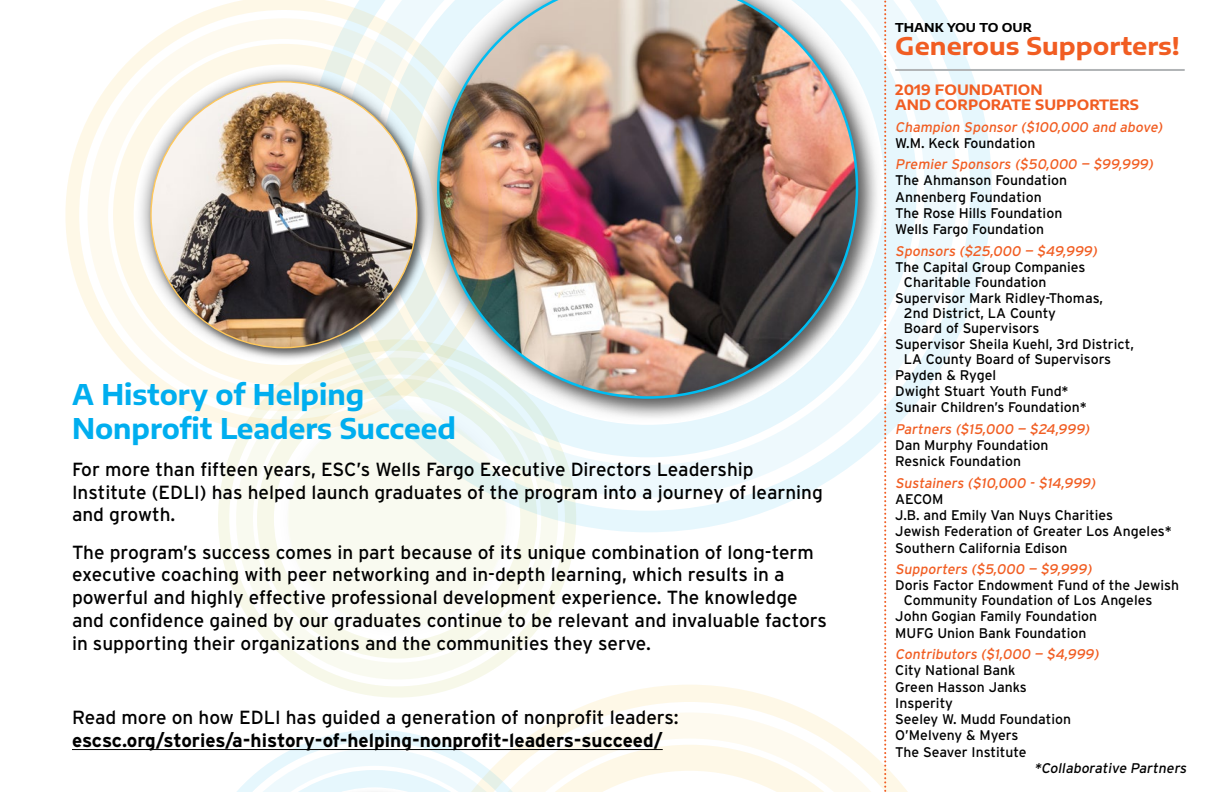
<style>
.page{position:relative;width:1224px;height:792px;background:#fff}
.page>*{position:absolute;margin:0;border:0;box-sizing:border-box;transform-origin:0 0}
.t1{font:700 28px/33.6px "Encode Sans Semi Expanded";color:#00aeef}
.t2{font:700 24px "Encode Sans Expanded";color:#f15d22}
.t3{font:19px/22.8px "Interstate";color:#000}
.t4{font:700 19px "Interstate";color:#000}
.t5{font:14px/16.2px "Interstate";color:#000}
.t6{font:italic 14px "Interstate";color:#f15d22}
.t7{font:700 14px/14.8px "Encode Sans Expanded";color:#f15d22}
.t8{font:italic 14px "Interstate";color:#000}
.t9{font:700 12px "Encode Sans Expanded";color:#000}
</style>
<div class="page">
<svg style="left:917px;top:0;width:75px;height:402px"></svg>
<svg style="left:905px;top:0;width:12px;height:416px"></svg>
<svg style="left:65px;top:18px;width:125px;height:394px"></svg>
<div style="left:113px;top:44px;width:342px;height:342px;border:21px solid #fdb913;border-radius:50%"></div>
<div style="left:135px;top:66px;width:298px;height:298px;background:#000;opacity:.5"></div>
<img style="left:151px;top:82px;width:266px;height:266px;border-radius:133px">
<hr style="left:895px;top:69px;width:290px;height:2px;background:#b1b4b6">
<hr style="left:72px;top:749px;width:591px;height:1px;background:#000">
<img style="left:190px;top:0;width:715px;height:792px">
<h1 class="t1" style="left:72px;top:375px;width:385px">A History of Helping<br>Nonprofit Leaders Succeed</h1>
<h3 class="t3" style="left:72px;top:458px;width:752px">For more than fifteen years, ESC’s Wells Fargo Executive Directors Leadership<br>Institute (EDLI) has helped launch graduates of the program into a journey of learning and growth.</h3>
<p class="t3" style="left:72px;top:540px;width:757px">The program’s success comes in part because of its unique combination of long-term executive coaching with peer networking and in-depth learning, which results in a powerful and highly effective professional development experience. The knowledge and confidence gained by our graduates continue to be relevant and invaluable factors in supporting their organizations and the communities they serve.</p>
<h3 class="t3" style="left:72px;top:706px;width:608px">Read more on how EDLI has guided a generation of nonprofit leaders:</h3>
<h3 class="t4" style="left:72px;top:730px;width:592px">escsc.org/stories/a-history-of-helping-nonprofit-leaders-succeed/</h3>
<p class="t9" style="left:895px;top:18px;width:138px">THANK YOU TO OUR</p>
<h2 class="t2" style="left:895px;top:28px;width:286px">Generous Supporters!</h2>
<p class="t7" style="left:895px;top:82px;width:245px">2019 FOUNDATION<br>AND CORPORATE SUPPORTERS</p>
<p class="t6" style="left:895px;top:119px;width:271px">Champion Sponsor ($100,000 and above)</p>
<p class="t5" style="left:895px;top:135px;width:142px">W.M. Keck Foundation</p>
<p class="t6" style="left:895px;top:156px;width:262px">Premier Sponsors ($50,000 — $99,999)</p>
<p class="t5" style="left:895px;top:172px;width:173px">The Ahmanson Foundation<br>Annenberg Foundation<br>The Rose Hills Foundation<br>Wells Fargo Foundation</p>
<p class="t6" style="left:895px;top:243px;width:206px">Sponsors ($25,000 — $49,999)</p>
<p class="t5" style="left:904px;top:259px;width:183px;line-height:14.8px;text-indent:-9px">The Capital Group Companies<br>Charitable Foundation</p>
<p class="t5" style="left:904px;top:291px;width:201px;line-height:14.8px;text-indent:-9px">Supervisor Mark Ridley-Thomas,<br>2nd District, LA County<br>Board of Supervisors</p>
<p class="t5" style="left:904px;top:336px;width:231px;line-height:14.8px;text-indent:-9px">Supervisor Sheila Kuehl, 3rd District,<br>LA County Board of Supervisors</p>
<p class="t5" style="left:895px;top:367px;width:193px">Payden &amp; Rygel<br>Dwight Stuart Youth Fund*<br>Sunair Children’s Foundation*</p>
<p class="t6" style="left:895px;top:421px;width:198px">Partners ($15,000 — $24,999)</p>
<p class="t5" style="left:895px;top:437px;width:155px">Dan Murphy Foundation<br>Resnick Foundation</p>
<p class="t6" style="left:895px;top:475px;width:204px">Sustainers ($10,000 - $14,999)</p>
<p class="t5" style="left:895px;top:491px;width:278px">AECOM<br>J.B. and Emily Van Nuys Charities<br>Jewish Federation of Greater Los Angeles*<br>Southern California Edison</p>
<p class="t6" style="left:895px;top:561px;width:200px">Supporters ($5,000 — $9,999)</p>
<p class="t5" style="left:904px;top:578px;width:277px;line-height:14.8px;text-indent:-9px">Doris Factor Endowment Fund of the Jewish<br>Community Foundation of Los Angeles</p>
<p class="t5" style="left:895px;top:608px;width:203px">John Gogian Family Foundation<br>MUFG Union Bank Foundation</p>
<p class="t6" style="left:895px;top:646px;width:207px">Contributors ($1,000 — $4,999)</p>
<p class="t5" style="left:895px;top:662px;width:177px">City National Bank<br>Green Hasson Janks<br>Insperity<br>Seeley W. Mudd Foundation<br>O’Melveny &amp; Myers<br>The Seaver Institute</p>
<p class="t8" style="left:1034px;top:760px;width:156px">*Collaborative Partners</p>
</div>
